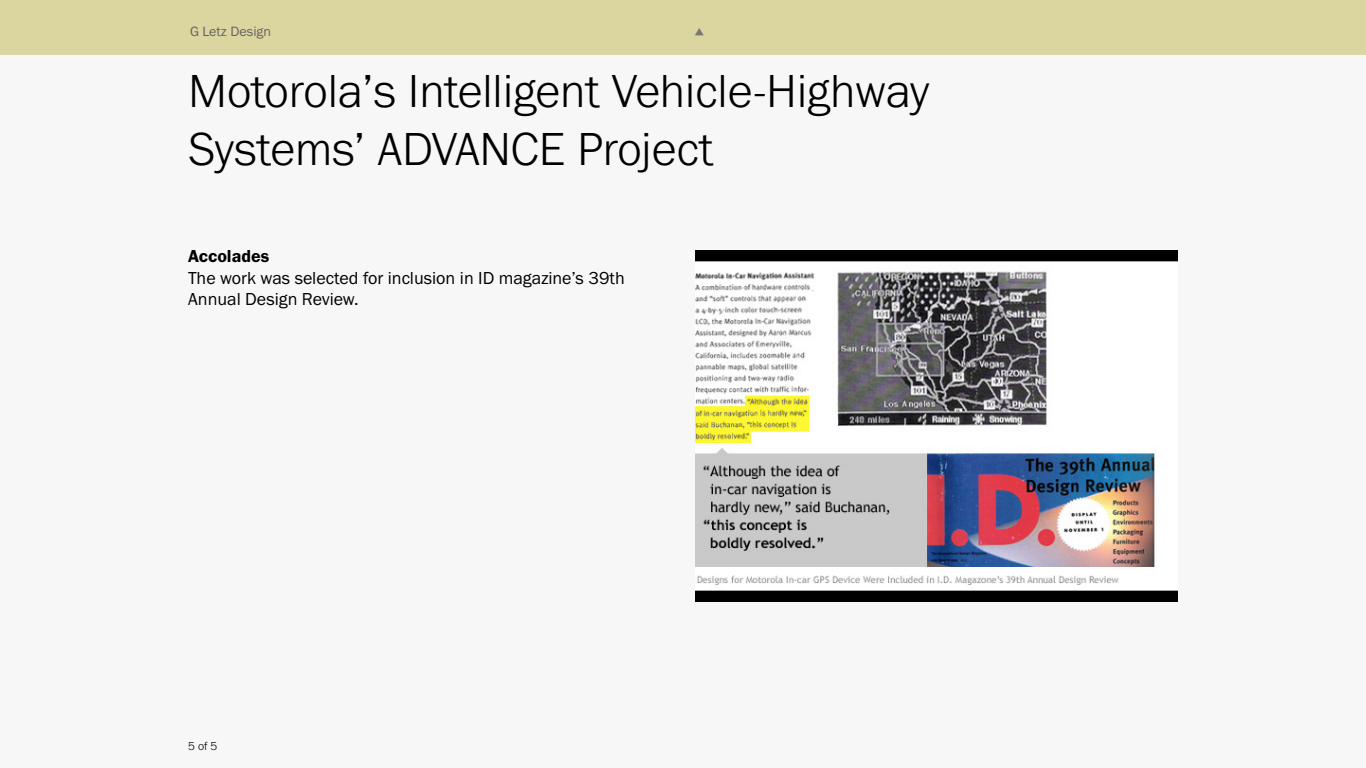
<style>
.page{position:relative;width:1366px;height:768px;background:#f7f7f7}
.page>*{position:absolute;margin:0;border:0;box-sizing:border-box;transform-origin:0 0}
.t1{font:300 48px "Franklin Gothic URW";color:#000}
.t2{font:18px/21.6px "Franklin Gothic URW Boo";color:#000}
.t3{font:18px "Franklin Gothic URW Dem";color:#000}
.t4{font:14px "Franklin Gothic URW Boo";color:#666161}
.t5{font:300 12px "Franklin Gothic URW";color:#000}
</style>
<div class="page">
<div style="left:0;top:0;width:1366px;height:55px;background:#dbd6a0"></div>
<img style="left:695px;top:250px;width:483px;height:352px">
<p class="t4" style="left:190px;top:22px;width:82px">G Letz Design</p>
<p class="t1" style="left:188px;top:61px;width:743px">Motorola’s Intelligent Vehicle-Highway</p>
<p class="t1" style="left:188px;top:119px;width:527px">Systems’ ADVANCE Project</p>
<p class="t3" style="left:188px;top:245px;width:83px">Accolades</p>
<p class="t2" style="left:188px;top:266px;width:438px">The work was selected for inclusion in ID magazine’s 39th<br>Annual Design Review.</p>
<p class="t5" style="left:188px;top:739px;width:31px">5 of 5</p>
</div>
